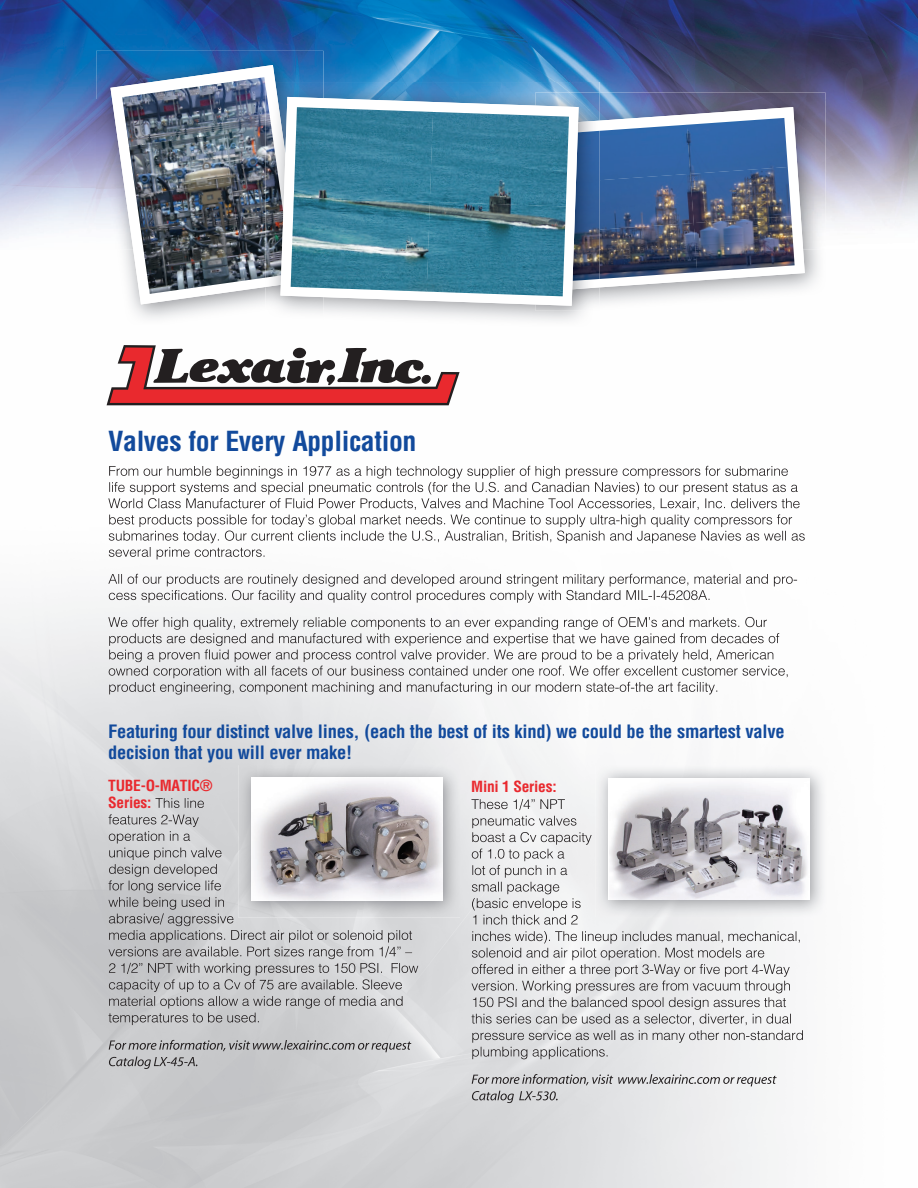
<style>
.page{position:relative;width:918px;height:1188px;background:#fff}
.page>*{position:absolute;margin:0;border:0;box-sizing:border-box;transform-origin:0 0}
.t1{font:700 condensed 27px "Helvetica";letter-spacing:-.015em;color:#124a9c}
.t2{font:700 condensed 18px/21px "Helvetica";letter-spacing:-.015em;color:#124a9c}
.t3{font:700 condensed 15px/16.5px "Helvetica";letter-spacing:-.015em;color:#e9292e}
</style>
<div class="page">
<img style="left:0;top:0;width:918px;height:100px">
<img style="left:0;top:100px;width:96px;height:139px">
<img style="left:826px;top:100px;width:92px;height:124px">
<img style="left:155px;top:798px;width:50px;height:10px">
<img style="left:109px;top:814px;width:90px;height:13px">
<img style="left:109px;top:831px;width:82px;height:13px">
<img style="left:109px;top:848px;width:113px;height:12px">
<img style="left:109px;top:864px;width:109px;height:13px">
<img style="left:109px;top:880px;width:113px;height:13px">
<img style="left:108px;top:897px;width:117px;height:13px">
<img style="left:109px;top:913px;width:125px;height:13px">
<img style="left:109px;top:930px;width:303px;height:13px">
<img style="left:108px;top:946px;width:304px;height:13px">
<img style="left:109px;top:963px;width:310px;height:13px">
<img style="left:109px;top:979px;width:294px;height:13px">
<img style="left:109px;top:996px;width:295px;height:13px">
<img style="left:109px;top:1013px;width:150px;height:12px">
<img style="left:109px;top:1040px;width:302px;height:12px">
<img style="left:109px;top:1057px;width:88px;height:12px">
<img style="left:471px;top:799px;width:94px;height:11px">
<img style="left:472px;top:816px;width:105px;height:12px">
<img style="left:472px;top:832px;width:120px;height:13px">
<img style="left:472px;top:849px;width:93px;height:12px">
<img style="left:472px;top:865px;width:96px;height:13px">
<img style="left:472px;top:882px;width:88px;height:12px">
<img style="left:472px;top:898px;width:109px;height:13px">
<img style="left:473px;top:915px;width:105px;height:10px">
<img style="left:472px;top:931px;width:329px;height:13px">
<img style="left:472px;top:948px;width:293px;height:12px">
<img style="left:472px;top:964px;width:318px;height:13px">
<img style="left:471px;top:981px;width:320px;height:12px">
<img style="left:473px;top:997px;width:313px;height:13px">
<img style="left:472px;top:1014px;width:320px;height:11px">
<img style="left:472px;top:1030px;width:332px;height:13px">
<img style="left:472px;top:1047px;width:137px;height:12px">
<img style="left:472px;top:1074px;width:305px;height:12px">
<img style="left:472px;top:1091px;width:86px;height:12px">
<img style="left:238px;top:765px;width:222px;height:153px">
<img style="left:251px;top:778px;width:192px;height:122px">
<img style="left:609px;top:778px;width:201px;height:122px">
<svg style="left:107px;top:345px;width:353px;height:60px"></svg>
<img style="left:109px;top:466px;width:679px;height:13px">
<img style="left:109px;top:482px;width:689px;height:13px">
<img style="left:109px;top:501px;width:691px;height:9px">
<img style="left:108px;top:498px;width:689px;height:3px">
<img style="left:109px;top:514px;width:683px;height:13px">
<img style="left:109px;top:531px;width:696px;height:12px">
<img style="left:109px;top:547px;width:156px;height:12px">
<img style="left:108px;top:574px;width:689px;height:13px">
<img style="left:109px;top:590px;width:601px;height:13px">
<img style="left:108px;top:617px;width:659px;height:13px">
<img style="left:109px;top:633px;width:670px;height:13px">
<img style="left:109px;top:649px;width:665px;height:13px">
<img style="left:109px;top:666px;width:679px;height:12px">
<img style="left:109px;top:682px;width:608px;height:13px">
<img style="left:600px;top:93px;width:226px;height:211px">
<svg style="left:600px;top:107px;width:205px;height:183px"></svg>
<div style="left:600px;top:125px;width:87px;height:49px;background:#3166aa"></div>
<img style="left:687px;top:118px;width:101px;height:56px">
<img style="left:600px;top:174px;width:90px;height:49px">
<img style="left:690px;top:167px;width:101px;height:56px">
<img style="left:600px;top:223px;width:97px;height:56px">
<img style="left:694px;top:216px;width:101px;height:56px">
<img style="left:96px;top:51px;width:227px;height:176px">
<svg style="left:110px;top:65px;width:193px;height:239px"></svg>
<img style="left:122px;top:84px;width:95px;height:62px">
<img style="left:217px;top:77px;width:49px;height:100px">
<img style="left:129px;top:133px;width:102px;height:63px">
<img style="left:136px;top:182px;width:95px;height:63px">
<img style="left:231px;top:177px;width:35px;height:104px">
<img style="left:143px;top:231px;width:102px;height:63px">
<img style="left:323px;top:82px;width:277px;height:15px">
<img style="left:535px;top:93px;width:65px;height:28px">
<img style="left:535px;top:289px;width:65px;height:22px">
<img style="left:579px;top:121px;width:21px;height:168px">
<img style="left:579px;top:131px;width:21px;height:150px">
<img style="left:285px;top:82px;width:38px;height:15px">
<img style="left:266px;top:287px;width:57px;height:30px">
<img style="left:266px;top:82px;width:19px;height:205px">
<img style="left:266px;top:86px;width:17px;height:192px">
<svg style="left:280px;top:97px;width:299px;height:209px"></svg>
<img style="left:294px;top:107px;width:139px;height:90px">
<img style="left:430px;top:112px;width:139px;height:95px">
<img style="left:291px;top:197px;width:139px;height:95px">
<img style="left:427px;top:202px;width:139px;height:94px">
<h1 class="t1" style="left:108px;top:425px;width:310px">Valves for Every Application</h1>
<p class="t2" style="left:108px;top:721px;width:678px">Featuring four distinct valve lines, (each the best of its kind) we could be the smartest valve decision that you will ever make!</p>
<p class="t3" style="left:108px;top:777px;width:106px">TUBE-O-MATIC®<br>Series:</p>
<p class="t3" style="left:471px;top:779px;width:87px">Mini 1 Series:</p>
</div>
